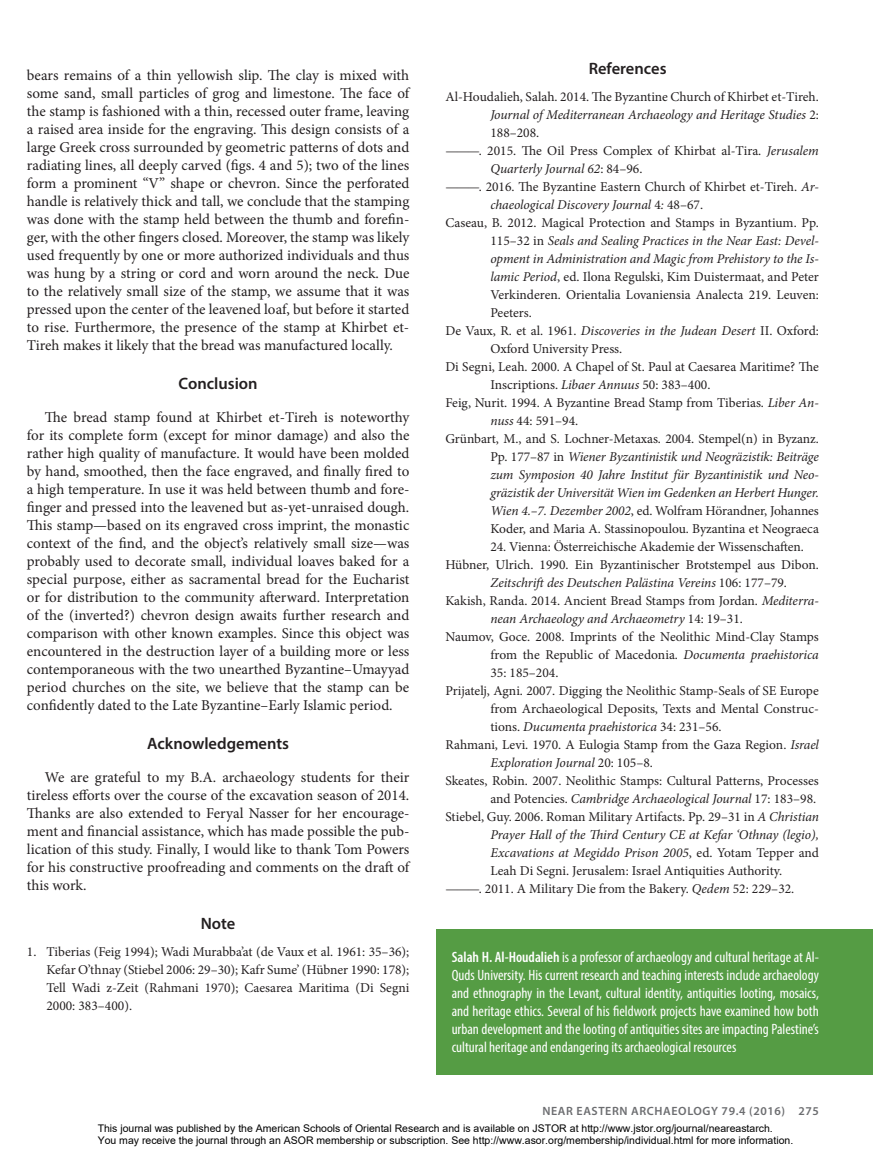
<style>
.page{position:relative;width:891px;height:1175px;background:#fff}
.page>*{position:absolute;margin:0;border:0;box-sizing:border-box;transform-origin:0 0}
.t1{font:600 16.5px "Myriad Pro";color:#231f20}
.t2{font:15px/18px "Minion Pro";letter-spacing:-.005em;color:#231f20;text-align:justify}
.t3{font:condensed 15px/18px "Myriad Pro";color:#fff;text-align:justify}
.t4{font:13.5px/18px "Minion Pro";color:#231f20;text-align:justify}
.t5{font:italic 13.5px "Minion Pro";letter-spacing:-.01em;color:#231f20}
.t6{font:600 12px "Myriad Pro";letter-spacing:.05em;color:#6c6d70}
.t7{font:10.5px/12.6px "Arial";color:#000}
.s1{font-style:normal}
.s2{font-style:italic}
.s3{font-weight:600}
</style>
<div class="page">
<div style="left:436px;top:928px;width:437px;height:146px;background:#559c44"></div>
<p class="t2" style="left:27px;top:66px;width:384px">bears remains of a thin yellowish slip. The clay is mixed with some sand, small particles of grog and limestone. The face of the stamp is fashioned with a thin, recessed outer frame, leaving a raised area inside for the engraving. This design consists of a large Greek cross surrounded by geometric patterns of dots and radiating lines, all deeply carved (figs. 4 and 5); two of the lines form a prominent “V” shape or chevron. Since the perforated handle is relatively thick and tall, we conclude that the stamping was done with the stamp held between the thumb and forefin&shy;ger, with the other fingers closed. Moreover, the stamp was likely used frequently by one or more authorized individuals and thus was hung by a string or cord and worn around the neck. Due to the relatively small size of the stamp, we assume that it was pressed upon the center of the leavened loaf, but before it started to rise. Furthermore, the presence of the stamp at Khirbet et-Tireh makes it likely that the bread was manufactured locally.</p>
<p class="t1" style="left:179px;top:373px;width:81px">Conclusion</p>
<p class="t2" style="left:27px;top:408px;width:384px;text-indent:18px">The bread stamp found at Khirbet et-Tireh is noteworthy for its complete form (except for minor damage) and also the rather high quality of manufacture. It would have been molded by hand, smoothed, then the face engraved, and finally fired to a high temperature. In use it was held between thumb and fore&shy;finger and pressed into the leavened but as-yet-unraised dough.<br>This stamp—based on its engraved cross imprint, the monastic context of the find, and the object’s relatively small size—was probably used to decorate small, individual loaves baked for a special purpose, either as sacramental bread for the Eucharist or for distribution to the community afterward. Interpretation of the (inverted?) chevron design awaits further research and comparison with other known examples. Since this object was encountered in the destruction layer of a building more or less contemporaneous with the two unearthed Byzantine–Umayyad period churches on the site, we believe that the stamp can be confidently dated to the Late Byzantine–Early Islamic period.</p>
<p class="t1" style="left:147px;top:733px;width:144px">Acknowledgements</p>
<p class="t2" style="left:27px;top:768px;width:384px;text-indent:18px">We are grateful to my B.A. archaeology students for their tireless efforts over the course of the excavation season of 2014.<br>Thanks are also extended to Feryal Nasser for her encourage&shy;ment and financial assistance, which has made possible the pub&shy;lication of this study. Finally, I would like to thank Tom Powers for his constructive proofreading and comments on the draft of this work.</p>
<p class="t1" style="left:201px;top:913px;width:36px">Note</p>
<p class="t4" style="left:46px;top:942px;width:365px;text-indent:-19px">1. Tiberias (Feig 1994); Wadi Murabba’at (de Vaux et al. 1961: 35–36); Kefar O’thnay (Stiebel 2006: 29–30); Kafr Sume’ (Hübner 1990: 178); Tell Wadi z-Zeit (Rahmani 1970); Caesarea Maritima (Di Segni 2000: 383–400).</p>
<p class="t1" style="left:589px;top:58px;width:79px">References</p>
<p class="t4" style="left:445px;top:88px;width:375px">Al-Houdalieh, Salah. 2014. The Byzantine Church of Khirbet et-Tireh.</p>
<p class="t5" style="left:490px;top:105px;width:330px">Journal of Mediterranean Archaeology and Heritage Studies <span class="s1">2:</span></p>
<p class="t4" style="left:490px;top:124px;width:50px">188–208.</p>
<p class="t4" style="left:445px;top:142px;width:375px">———. 2015. The Oil Press Complex of Khirbat al-Tira. <span class="s2">Jerusalem</span></p>
<p class="t5" style="left:490px;top:159px;width:154px">Quarterly Journal 62<span class="s1">: 84–96.</span></p>
<p class="t4" style="left:445px;top:178px;width:375px">———. 2016. The Byzantine Eastern Church of Khirbet et-Tireh. <span class="s2">Ar-</span></p>
<p class="t5" style="left:490px;top:195px;width:214px">chaeological Discovery Journal <span class="s1">4</span>: <span class="s1">48–67.</span></p>
<p class="t4" style="left:445px;top:214px;width:375px">Caseau, B. 2012. Magical Protection and Stamps in Byzantium. Pp.</p>
<p class="t5" style="left:490px;top:231px;width:330px"><span class="s1">115–32 in</span> Seals and Sealing Practices in the Near East: Devel-</p>
<p class="t5" style="left:490px;top:249px;width:330px">opment in Administration and Magic from Prehistory to the Is-</p>
<p class="t4" style="left:490px;top:268px;width:330px"><span class="s2">lamic Period</span>, ed. Ilona Regulski, Kim Duistermaat, and Peter</p>
<p class="t4" style="left:490px;top:286px;width:330px">Verkinderen. Orientalia Lovaniensia Analecta 219. Leuven:</p>
<p class="t4" style="left:490px;top:304px;width:43px">Peeters.</p>
<p class="t4" style="left:445px;top:322px;width:375px">De Vaux, R. et al. 1961. <span class="s2">Discoveries in the Judean Desert</span> II. Oxford:</p>
<p class="t4" style="left:490px;top:340px;width:133px">Oxford University Press.</p>
<p class="t4" style="left:445px;top:358px;width:375px">Di Segni, Leah. 2000. A Chapel of St. Paul at Caesarea Maritime? The</p>
<p class="t4" style="left:490px;top:376px;width:222px">Inscriptions. <span class="s2">Libaer Annuus</span> 50: 383–400.</p>
<p class="t4" style="left:445px;top:394px;width:375px">Feig, Nurit. 1994. A Byzantine Bread Stamp from Tiberias. <span class="s2">Liber An-</span></p>
<p class="t4" style="left:490px;top:412px;width:89px"><span class="s2">nuss</span> 44: 591–94.</p>
<p class="t4" style="left:445px;top:430px;width:375px">Grünbart, M., and S. Lochner-Metaxas. 2004. Stempel(n) in Byzanz.</p>
<p class="t5" style="left:490px;top:447px;width:330px"><span class="s1">Pp. 177–87 in</span> Wiener Byzantinistik und Neogräzistik: Beiträge</p>
<p class="t5" style="left:490px;top:465px;width:329px">zum Symposion 40 Jahre Institut für Byzantinistik und Neo-</p>
<p class="t5" style="left:490px;top:483px;width:330px">gräzistik der Universität Wien im Gedenken an Herbert Hunger.</p>
<p class="t4" style="left:490px;top:502px;width:330px"><span class="s2">Wien 4.–7. Dezember 2002</span>, ed. Wolfram Hörandner, Johannes</p>
<p class="t4" style="left:490px;top:520px;width:330px">Koder, and Maria A. Stassinopoulou. Byzantina et Neograeca</p>
<p class="t4" style="left:490px;top:538px;width:315px">24. Vienna: Österreichische Akademie der Wissenschaften.</p>
<p class="t4" style="left:445px;top:556px;width:375px">Hübner, Ulrich. 1990. Ein Byzantinischer Brotstempel aus Dibon.</p>
<p class="t5" style="left:490px;top:573px;width:298px">Zeitschrift des Deutschen Palästina Vereins <span class="s1">106: 177–79.</span></p>
<p class="t4" style="left:445px;top:592px;width:375px">Kakish, Randa. 2014. Ancient Bread Stamps from Jordan. <span class="s2">Mediterra-</span></p>
<p class="t5" style="left:490px;top:609px;width:254px">nean Archaeology and Archaeometry <span class="s1">14: 19–31.</span></p>
<p class="t4" style="left:445px;top:628px;width:375px">Naumov, Goce. 2008. Imprints of the Neolithic Mind-Clay Stamps</p>
<p class="t4" style="left:490px;top:646px;width:330px">from the Republic of Macedonia. <span class="s2">Documenta praehistorica</span></p>
<p class="t4" style="left:490px;top:664px;width:70px">35: 185–204.</p>
<p class="t4" style="left:445px;top:682px;width:375px">Prijatelj, Agni. 2007. Digging the Neolithic Stamp-Seals of SE Europe</p>
<p class="t4" style="left:490px;top:700px;width:330px">from Archaeological Deposits, Texts and Mental Construc-</p>
<p class="t5" style="left:490px;top:717px;width:233px"><span class="s1">tions.</span> Ducumenta praehistorica <span class="s1">34: 231–56.</span></p>
<p class="t4" style="left:445px;top:736px;width:375px">Rahmani, Levi. 1970. A Eulogia Stamp from the Gaza Region. <span class="s2">Israel</span></p>
<p class="t5" style="left:490px;top:753px;width:164px">Exploration Journal <span class="s1">20: 105–8.</span></p>
<p class="t4" style="left:445px;top:772px;width:375px">Skeates, Robin. 2007. Neolithic Stamps: Cultural Patterns, Processes</p>
<p class="t5" style="left:490px;top:789px;width:327px"><span class="s1">and Potencies.</span> Cambridge Archaeological Journal <span class="s1">17: 183–98.</span></p>
<p class="t4" style="left:445px;top:808px;width:375px">Stiebel, Guy. 2006. Roman Military Artifacts. Pp. 29–31 in <span class="s2">A Christian</span></p>
<p class="t5" style="left:490px;top:825px;width:330px">Prayer Hall of the Third Century CE at Kefar ‘Othnay (legio),</p>
<p class="t5" style="left:490px;top:843px;width:330px">Excavations at Megiddo Prison 2005<span class="s1">, ed. Yotam Tepper and</span></p>
<p class="t4" style="left:490px;top:862px;width:293px">Leah Di Segni. Jerusalem: Israel Antiquities Authority.</p>
<p class="t4" style="left:445px;top:880px;width:350px">———. 2011. A Military Die from the Bakery. <span class="s2">Qedem</span> 52: 229–32.</p>
<p class="t3" style="left:452px;top:947px;width:369px"><span class="s3">Salah H. Al-Houdalieh</span> is a professor of archaeology and cultural heritage at Al-Quds University. His current research and teaching interests include archaeology and ethnography in the Levant, cultural identity, antiquities looting, mosaics, and heritage ethics. Several of his fieldwork projects have examined how both urban development and the looting of antiquities sites are impacting Palestine’s cultural heritage and endangering its archaeological resources</p>
<p class="t6" style="left:542px;top:1103px;width:278px">NEAR EASTERN ARCHAEOLOGY 79.4 (2016) 275</p>
<p class="t7" style="left:98px;top:1121px;width:697px">This journal was published by the American Schools of Oriental Research and is available on JSTOR at http://www.jstor.org/journal/neareastarch.<br>You may receive the journal through an ASOR membership or subscription. See http://www.asor.org/membership/individual.html for more information.</p>
</div>
